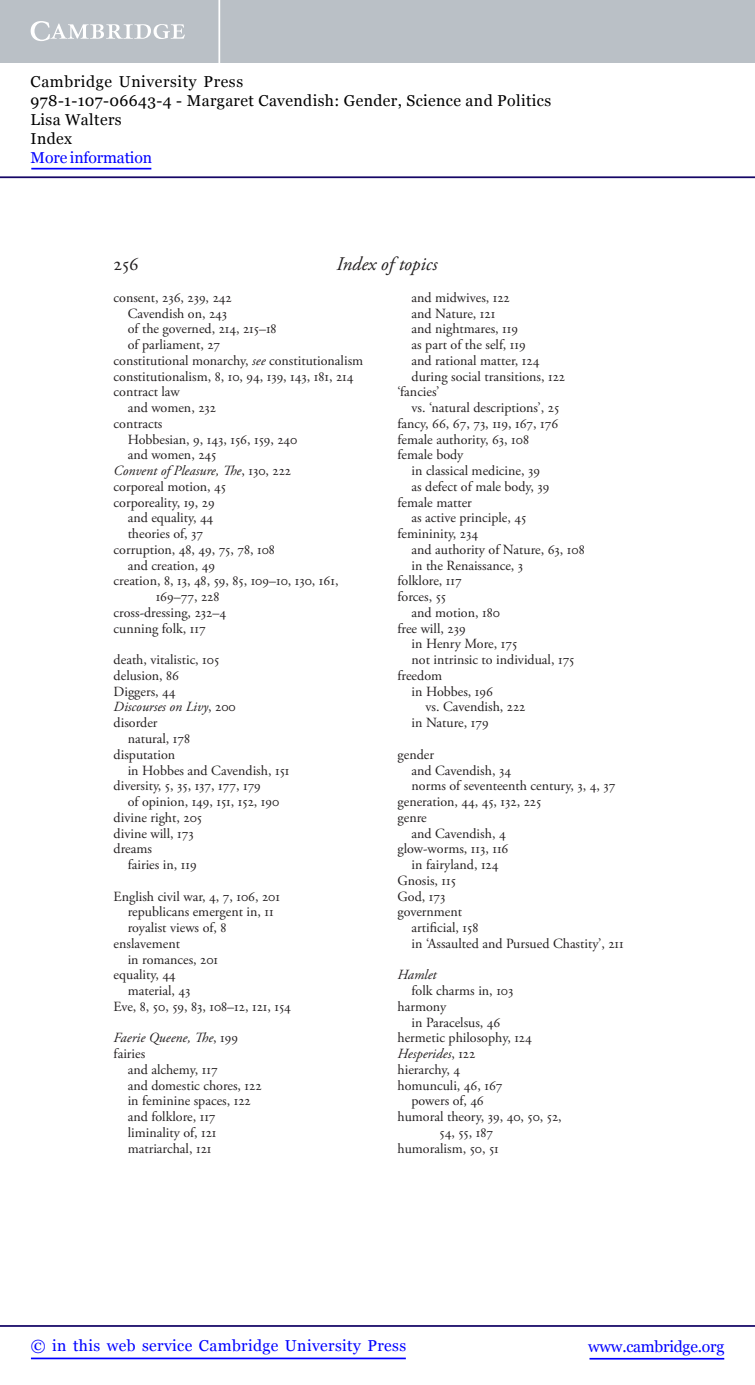
<style>
.page{position:relative;width:755px;height:1385px;background:#fff}
.page>*{position:absolute;margin:0;border:0;box-sizing:border-box;transform-origin:0 0}
.t1{font:italic 19.25px "Adobe Garamond Pro";color:#231f20}
.t2{font:19.25px "Adobe Garamond Pro";color:#231f20}
.t3{font:15.75px/18.9px "Georgia";letter-spacing:.025em;color:#000}
.t4{font:15.75px "Georgia";letter-spacing:.025em;color:#00f}
.t5{font:15.75px "Georgia";letter-spacing:-.015em;color:#00f}
.t6{font:15.75px "Georgia";letter-spacing:-.01em;color:#00f}
.t7{font:14px/15.8px "Adobe Garamond Pro";color:#231f20}
.t8{font:italic 14px/15.8px "Adobe Garamond Pro";color:#231f20}
.s1{font-style:italic}
.s2{font-style:normal}
</style>
<div class="page">
<hr style="left:589px;top:1358px;width:134px;height:1px;background:#00f">
<hr style="left:0;top:1325px;width:754px;height:2px;background:#150666">
<hr style="left:31px;top:1357px;width:374px;height:2px;background:#00f">
<div style="left:0;top:0;width:754px;height:63px;background:#bac0c6"></div>
<svg style="left:31px;top:21px;width:154px;height:20px"></svg>
<hr style="left:218px;top:0;width:2px;height:63px;background:#fff">
<hr style="left:0;top:176px;width:754px;height:2px;background:#150666">
<hr style="left:31px;top:168px;width:120px;height:1px;background:#00f">
<p class="t3" style="left:31px;top:73px;width:521px">Cambridge University Press<br>978-1-107-06643-4 - Margaret Cavendish: Gender, Science and Politics<br>Lisa Walters<br>Index</p>
<p class="t6" style="left:31px;top:148px;width:123px">More information</p>
<h1 class="t2" style="left:114px;top:257px;width:27px">256</h1>
<h1 class="t1" style="left:336px;top:257px;width:102px">Index of topics</h1>
<p class="t7" style="left:114px;top:291px;width:119px">consent, 236 , 239 , 242</p>
<p class="t7" style="left:128px;top:307px;width:101px">Cavendish on, 243</p>
<p class="t7" style="left:128px;top:322px;width:150px">of the governed, 214 , 215–18</p>
<p class="t7" style="left:128px;top:338px;width:94px">of parliament, 27</p>
<p class="t7" style="left:114px;top:354px;width:251px">constitutional monarchy, <span class="s1">see</span> constitutionalism</p>
<p class="t7" style="left:114px;top:370px;width:241px">constitutionalism, 8 , 10 , 94 , 139 , 143 , 181 , 214</p>
<p class="t7" style="left:114px;top:385px;width:68px">contract law</p>
<p class="t7" style="left:128px;top:401px;width:90px">and women, 232</p>
<p class="t7" style="left:114px;top:417px;width:50px">contracts</p>
<p class="t7" style="left:128px;top:433px;width:171px">Hobbesian, 9 , 143 , 156 , 159 , 240</p>
<p class="t7" style="left:128px;top:448px;width:90px">and women, 245</p>
<p class="t8" style="left:114px;top:464px;width:179px">Convent of Pleasure, The <span class="s2">, 130 , 222</span></p>
<p class="t7" style="left:114px;top:480px;width:114px">corporeal motion, 45</p>
<p class="t7" style="left:114px;top:496px;width:102px">corporeality, 19 , 29</p>
<p class="t7" style="left:128px;top:511px;width:87px">and equality, 44</p>
<p class="t7" style="left:128px;top:527px;width:77px">theories of, 37</p>
<p class="t7" style="left:114px;top:543px;width:163px">corruption, 48 , 49 , 75 , 78 , 108</p>
<p class="t7" style="left:128px;top:559px;width:89px">and creation, 49</p>
<p class="t7" style="left:114px;top:574px;width:226px">creation, 8 , 13 , 48 , 59 , 85 , 109–10 , 130 , 161 ,</p>
<p class="t7" style="left:156px;top:590px;width:65px">169–77 , 228</p>
<p class="t7" style="left:114px;top:606px;width:114px">cross-dressing, 232–4</p>
<p class="t7" style="left:114px;top:622px;width:94px">cunning folk, 117</p>
<p class="t7" style="left:114px;top:653px;width:107px">death, vitalistic, 105</p>
<p class="t7" style="left:114px;top:669px;width:67px">delusion, 86</p>
<p class="t7" style="left:114px;top:685px;width:63px">Diggers, 44</p>
<p class="t8" style="left:114px;top:700px;width:123px">Discourses on Livy <span class="s2">, 200</span></p>
<p class="t7" style="left:114px;top:716px;width:45px">disorder</p>
<p class="t7" style="left:128px;top:732px;width:64px">natural, 178</p>
<p class="t7" style="left:114px;top:748px;width:63px">disputation</p>
<p class="t7" style="left:128px;top:763px;width:163px">in Hobbes and Cavendish, 151</p>
<p class="t7" style="left:114px;top:779px;width:149px">diversity, 5 , 35 , 137 , 177 , 179</p>
<p class="t7" style="left:128px;top:795px;width:153px">of opinion, 149 , 151 , 152 , 190</p>
<p class="t7" style="left:114px;top:811px;width:90px">divine right, 205</p>
<p class="t7" style="left:114px;top:826px;width:82px">divine will, 173</p>
<p class="t7" style="left:114px;top:842px;width:40px">dreams</p>
<p class="t7" style="left:128px;top:858px;width:70px">fairies in, 119</p>
<p class="t7" style="left:114px;top:889px;width:168px">English civil war, 4 , 7 , 106 , 201</p>
<p class="t7" style="left:128px;top:905px;width:147px">republicans emergent in, 11</p>
<p class="t7" style="left:128px;top:921px;width:100px">royalist views of, 8</p>
<p class="t7" style="left:114px;top:937px;width:68px">enslavement</p>
<p class="t7" style="left:128px;top:952px;width:92px">in romances, 201</p>
<p class="t7" style="left:114px;top:968px;width:63px">equality, 44</p>
<p class="t7" style="left:128px;top:984px;width:64px">material, 43</p>
<p class="t7" style="left:114px;top:1000px;width:178px">Eve, 8 , 50 , 59 , 83 , 108–12 , 121 , 154</p>
<p class="t8" style="left:114px;top:1031px;width:126px">Faerie Queene, The <span class="s2">, 199 fairies</span></p>
<p class="t7" style="left:128px;top:1063px;width:135px">and alchemy, 117<br>and domestic chores, 122 in feminine spaces, 122 and folklore, 117 liminality of, 121 matriarchal, 121</p>
<p class="t7" style="left:411px;top:291px;width:100px">and midwives, 122</p>
<p class="t7" style="left:411px;top:307px;width:85px">and Nature, 121</p>
<p class="t7" style="left:411px;top:322px;width:108px">and nightmares, 119</p>
<p class="t7" style="left:411px;top:338px;width:116px">as part of the self, 119</p>
<p class="t7" style="left:411px;top:354px;width:129px">and rational matter, 124</p>
<p class="t7" style="left:411px;top:370px;width:155px">during social transitions, 122</p>
<p class="t7" style="left:397px;top:385px;width:43px">‘fancies’</p>
<p class="t7" style="left:411px;top:401px;width:149px">vs. ‘natural descriptions’, 25</p>
<p class="t7" style="left:397px;top:417px;width:162px">fancy, 66 , 67 , 73 , 119 , 167 , 176</p>
<p class="t7" style="left:397px;top:433px;width:133px">female authority, 63 , 108</p>
<p class="t7" style="left:397px;top:448px;width:67px">female body</p>
<p class="t7" style="left:411px;top:464px;width:130px">in classical medicine, 39</p>
<p class="t7" style="left:411px;top:480px;width:139px">as defect of male body, 39</p>
<p class="t7" style="left:397px;top:496px;width:76px">female matter</p>
<p class="t7" style="left:411px;top:511px;width:116px">as active principle, 45</p>
<p class="t7" style="left:397px;top:527px;width:82px">femininity, 234</p>
<p class="t7" style="left:411px;top:543px;width:174px">and authority of Nature, 63 , 108</p>
<p class="t7" style="left:411px;top:559px;width:113px">in the Renaissance, 3</p>
<p class="t7" style="left:397px;top:574px;width:66px">folklore, 117</p>
<p class="t7" style="left:397px;top:590px;width:50px">forces, 55</p>
<p class="t7" style="left:411px;top:606px;width:90px">and motion, 180</p>
<p class="t7" style="left:397px;top:622px;width:69px">free will, 239</p>
<p class="t7" style="left:411px;top:637px;width:107px">in Henry More, 175</p>
<p class="t7" style="left:411px;top:653px;width:164px">not intrinsic to individual, 175</p>
<p class="t7" style="left:397px;top:669px;width:46px">freedom</p>
<p class="t7" style="left:411px;top:685px;width:83px">in Hobbes, 196</p>
<p class="t7" style="left:425px;top:700px;width:101px">vs. Cavendish, 222</p>
<p class="t7" style="left:411px;top:716px;width:78px">in Nature, 179</p>
<p class="t7" style="left:397px;top:748px;width:38px">gender</p>
<p class="t7" style="left:411px;top:763px;width:101px">and Cavendish, 34</p>
<p class="t7" style="left:411px;top:779px;width:205px">norms of seventeenth century, 3 , 4 , 37</p>
<p class="t7" style="left:397px;top:795px;width:145px">generation, 44 , 45 , 132 , 225</p>
<p class="t7" style="left:397px;top:811px;width:31px">genre</p>
<p class="t7" style="left:411px;top:826px;width:95px">and Cavendish, 4</p>
<p class="t7" style="left:397px;top:842px;width:112px">glow-worms, 113 , 116</p>
<p class="t7" style="left:411px;top:858px;width:88px">in fairyland, 124</p>
<p class="t7" style="left:397px;top:874px;width:60px">Gnosis, 115</p>
<p class="t7" style="left:397px;top:889px;width:49px">God, 173</p>
<p class="t7" style="left:397px;top:905px;width:66px">government</p>
<p class="t7" style="left:411px;top:921px;width:68px">artificial, 158</p>
<p class="t7" style="left:411px;top:937px;width:213px">in ‘Assaulted and Pursued Chastity’, 211</p>
<p class="t8" style="left:397px;top:968px;width:41px">Hamlet</p>
<p class="t7" style="left:397px;top:984px;width:117px;text-indent:14px">folk charms in, 103 harmony</p>
<p class="t7" style="left:411px;top:1015px;width:90px">in Paracelsus, 46</p>
<p class="t7" style="left:397px;top:1031px;width:136px">hermetic philosophy, 124</p>
<p class="t8" style="left:397px;top:1047px;width:79px">Hesperides <span class="s2">, 122</span></p>
<p class="t7" style="left:397px;top:1063px;width:64px">hierarchy, 4</p>
<p class="t7" style="left:397px;top:1078px;width:106px">homunculi, 46 , 167</p>
<p class="t7" style="left:411px;top:1094px;width:74px">powers of, 46</p>
<p class="t7" style="left:397px;top:1110px;width:165px">humoral theory, 39 , 40 , 50 , 52 ,</p>
<p class="t7" style="left:439px;top:1126px;width:55px">54 , 55 , 187</p>
<p class="t7" style="left:397px;top:1141px;width:103px">humoralism, 50 , 51</p>
<p class="t4" style="left:31px;top:1336px;width:376px">© in this web service Cambridge University Press</p>
<p class="t5" style="left:587px;top:1336px;width:137px">www.cambridge.org</p>
</div>
